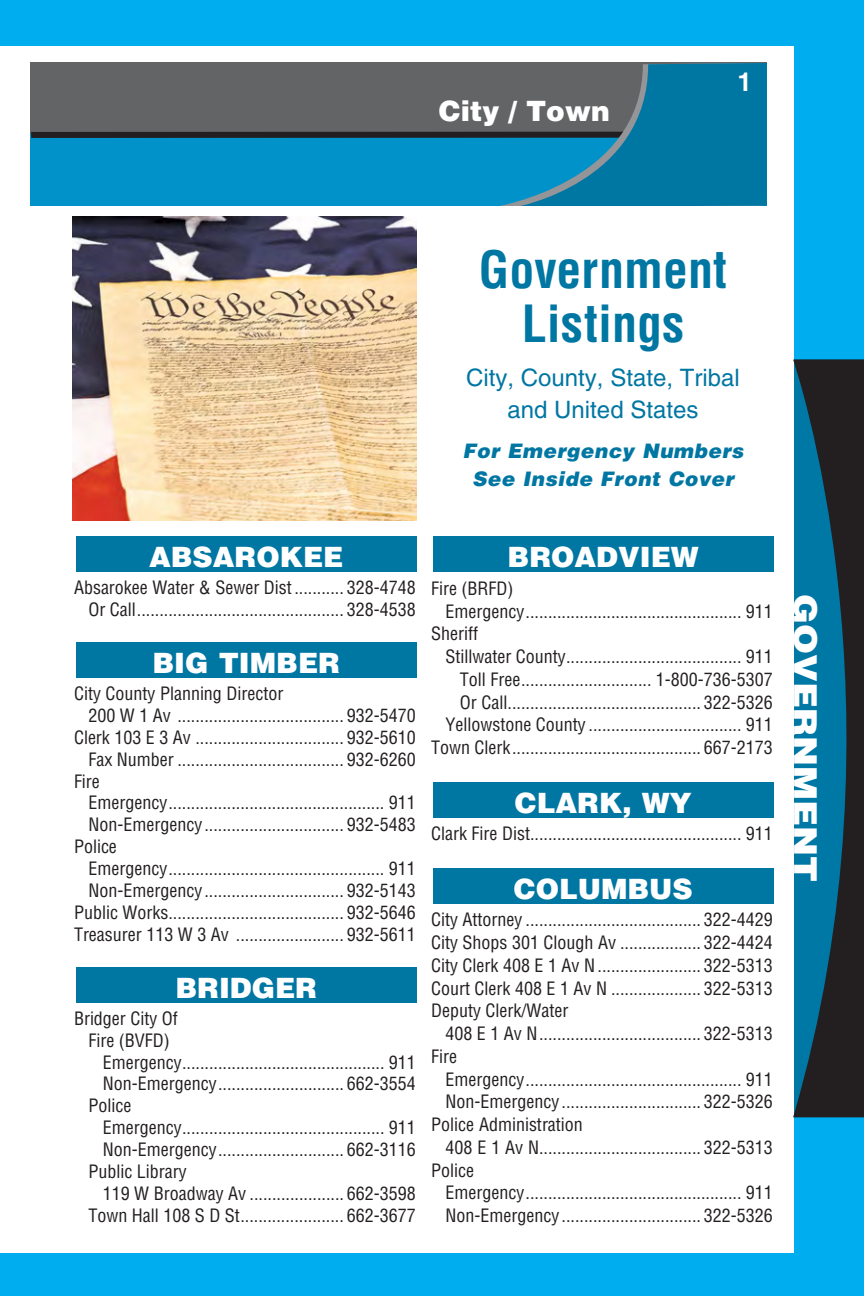
<style>
.page{position:relative;width:864px;height:1296px;background:#00aeef}
.page>*{position:absolute;margin:0;border:0;box-sizing:border-box;transform-origin:0 0}
.t1{font:700 condensed 50px "Helvetica LT Std";color:#0076a3}
.t2{font:900 31.6px "Helvetica LT Std";color:#fff;scale:1.14 1}
.Reverse_hdrs{font:900 28px "Helvetica LT Std";color:#fff}
.t3{font:700 26px "Helvetica LT Std";color:#fff}
.t4{font:24px/32px "Helvetica LT Std";color:#0076a3;text-align:center}
.t5{font:italic 900 20px/28px "Helvetica LT Std";letter-spacing:.03em;color:#0076a3;text-align:center}
.Reverse_hdrs-2{font:condensed 18px/22px "Helvetica LT Std";color:#231f20}
</style>
<div class="page">
<div style="left:0;top:46px;width:793px;height:1207px;background:#fff"></div>
<div style="left:30px;top:62px;width:737px;height:73px;background:#636466"></div>
<div style="left:30px;top:134px;width:737px;height:72px;background:#0092c8"></div>
<div style="left:31px;top:132px;width:736px;height:6px;background:#231f20"></div>
<svg style="left:495px;top:63px;width:272px;height:143px"></svg>
<svg style="left:793px;top:360px;width:71px;height:757px"></svg>
<div style="left:76px;top:536px;width:341px;height:36px;background:#0076a3"></div>
<div style="left:76px;top:642px;width:341px;height:36px;background:#0076a3"></div>
<div style="left:76px;top:967px;width:341px;height:36px;background:#0076a3"></div>
<div style="left:433px;top:536px;width:340px;height:36px;background:#0076a3"></div>
<div style="left:433px;top:782px;width:341px;height:36px;background:#0076a3"></div>
<div style="left:433px;top:868px;width:341px;height:36px;background:#0076a3"></div>
<img style="left:72px;top:216px;width:345px;height:305px">
<p class="Reverse_hdrs" style="left:439px;top:93px;width:173px">City / Town</p>
<p class="t3" style="left:738px;top:66px;width:16px">1</p>
<p class="t1" style="left:479px;top:238px;width:250px">Government</p>
<p class="t1" style="left:522px;top:292px;width:164px">Listings</p>
<p class="t4" style="left:466px;top:361px;width:275px">City, County, State, Tribal and United States</p>
<p class="t5" style="left:463px;top:436px;width:282px">For Emergency Numbers<br>See Inside Front Cover</p>
<p class="Reverse_hdrs" style="left:149px;top:539px;width:196px">ABSAROKEE</p>
<p class="Reverse_hdrs-2" style="left:74px;top:576px;width:343px">Absarokee Water &amp; Sewer Dist ........... 328-4748</p>
<p class="Reverse_hdrs-2" style="left:88px;top:598px;width:329px">Or Call.............................................. 328-4538</p>
<p class="Reverse_hdrs" style="left:152px;top:645px;width:189px">BIG TIMBER</p>
<p class="Reverse_hdrs-2" style="left:88px;top:682px;width:329px;text-indent:-14px">City County Planning Director<br>200 W 1 Av ..................................... 932-5470</p>
<p class="Reverse_hdrs-2" style="left:74px;top:726px;width:343px">Clerk 103 E 3 Av ................................. 932-5610</p>
<p class="Reverse_hdrs-2" style="left:88px;top:748px;width:329px">Fax Number ..................................... 932-6260</p>
<p class="Reverse_hdrs-2" style="left:74px;top:770px;width:27px">Fire</p>
<p class="Reverse_hdrs-2" style="left:88px;top:792px;width:329px">Emergency................................................ 911</p>
<p class="Reverse_hdrs-2" style="left:88px;top:814px;width:329px">Non-Emergency ............................... 932-5483</p>
<p class="Reverse_hdrs-2" style="left:74px;top:836px;width:44px">Police</p>
<p class="Reverse_hdrs-2" style="left:88px;top:858px;width:329px">Emergency................................................ 911</p>
<p class="Reverse_hdrs-2" style="left:88px;top:879px;width:329px">Non-Emergency ............................... 932-5143</p>
<p class="Reverse_hdrs-2" style="left:74px;top:901px;width:343px">Public Works....................................... 932-5646</p>
<p class="Reverse_hdrs-2" style="left:74px;top:923px;width:343px">Treasurer 113 W 3 Av ........................ 932-5611</p>
<p class="Reverse_hdrs" style="left:175px;top:969px;width:143px">BRIDGER</p>
<p class="Reverse_hdrs-2" style="left:74px;top:1007px;width:105px">Bridger City Of</p>
<p class="Reverse_hdrs-2" style="left:103px;top:1029px;width:314px;text-indent:-14px">Fire (BVFD)<br>Emergency............................................. 911</p>
<p class="Reverse_hdrs-2" style="left:103px;top:1073px;width:314px">Non-Emergency............................ 662-3554</p>
<p class="Reverse_hdrs-2" style="left:88px;top:1095px;width:44px">Police</p>
<p class="Reverse_hdrs-2" style="left:103px;top:1117px;width:314px">Emergency............................................. 911<br>Non-Emergency............................ 662-3116</p>
<p class="Reverse_hdrs-2" style="left:103px;top:1161px;width:314px;text-indent:-14px">Public Library<br>119 W Broadway Av ..................... 662-3598</p>
<p class="Reverse_hdrs-2" style="left:88px;top:1204px;width:329px">Town Hall 108 S D St....................... 662-3677</p>
<p class="Reverse_hdrs" style="left:508px;top:539px;width:193px">BROADVIEW</p>
<p class="Reverse_hdrs-2" style="left:431px;top:577px;width:84px">Fire (BRFD)</p>
<p class="Reverse_hdrs-2" style="left:445px;top:600px;width:329px">Emergency................................................ 911</p>
<p class="Reverse_hdrs-2" style="left:431px;top:623px;width:48px">Sheriff</p>
<p class="Reverse_hdrs-2" style="left:445px;top:646px;width:329px">Stillwater County....................................... 911</p>
<p class="Reverse_hdrs-2" style="left:460px;top:668px;width:314px">Toll Free............................. 1-800-736-5307</p>
<p class="Reverse_hdrs-2" style="left:460px;top:691px;width:314px">Or Call........................................... 322-5326</p>
<p class="Reverse_hdrs-2" style="left:445px;top:714px;width:329px">Yellowstone County .................................. 911</p>
<p class="Reverse_hdrs-2" style="left:431px;top:736px;width:343px">Town Clerk.......................................... 667-2173</p>
<p class="Reverse_hdrs" style="left:515px;top:784px;width:178px">CLARK, WY</p>
<p class="Reverse_hdrs-2" style="left:431px;top:823px;width:343px">Clark Fire Dist............................................... 911</p>
<p class="Reverse_hdrs" style="left:514px;top:870px;width:180px">COLUMBUS</p>
<p class="Reverse_hdrs-2" style="left:431px;top:909px;width:343px">City Attorney ....................................... 322-4429</p>
<p class="Reverse_hdrs-2" style="left:431px;top:932px;width:343px">City Shops 301 Clough Av .................. 322-4424</p>
<p class="Reverse_hdrs-2" style="left:431px;top:954px;width:343px">City Clerk 408 E 1 Av N....................... 322-5313</p>
<p class="Reverse_hdrs-2" style="left:431px;top:977px;width:343px">Court Clerk 408 E 1 Av N .................... 322-5313</p>
<p class="Reverse_hdrs-2" style="left:445px;top:999px;width:329px;line-height:22.8px;text-indent:-14px">Deputy Clerk/Water<br>408 E 1 Av N.................................... 322-5313</p>
<p class="Reverse_hdrs-2" style="left:445px;top:1045px;width:329px;line-height:22.8px;text-indent:-14px">Fire<br>Emergency................................................ 911</p>
<p class="Reverse_hdrs-2" style="left:445px;top:1091px;width:329px">Non-Emergency ............................... 322-5326</p>
<p class="Reverse_hdrs-2" style="left:445px;top:1113px;width:329px;line-height:22.8px;text-indent:-14px">Police Administration<br>408 E 1 Av N.................................... 322-5313</p>
<p class="Reverse_hdrs-2" style="left:431px;top:1159px;width:44px">Police</p>
<p class="Reverse_hdrs-2" style="left:445px;top:1182px;width:329px">Emergency................................................ 911</p>
<p class="Reverse_hdrs-2" style="left:445px;top:1204px;width:329px">Non-Emergency ............................... 322-5326</p>
<p class="t2" style="left:826px;top:594px;width:254px;rotate:90deg">GOVERNMENT</p>
</div>
